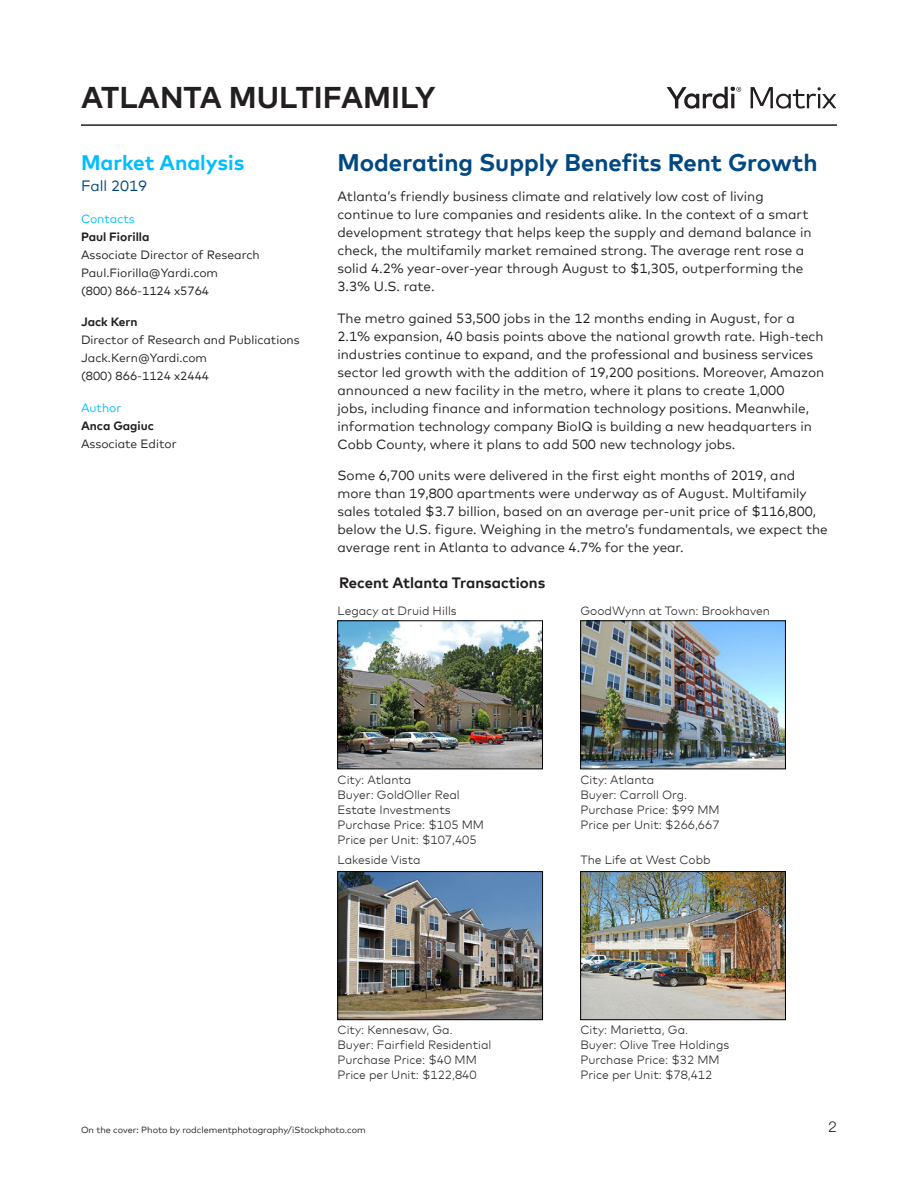
<style>
.page{position:relative;width:918px;height:1188px;background:#fff}
.page>*{position:absolute;margin:0;border:0;box-sizing:border-box;transform-origin:0 0}
.Heading_1{font:700 30px "Mark Offc Pro";color:#231f20}
.Matrix_Head{font:700 24px "Mark Offc Pro";color:#004881}
.Matrix_Body_Note{font:700 21px "Mark Offc Pro";color:#00beff}
.Matrix_Chart_Heads{font:700 15px "Mark Offc Pro";color:#231f20}
.Matrix_Body_Note-2{font:15px "Mark Offc Pro";color:#00467f}
.t1{font:300 15px "Helvetica Neue LT Std";color:#231f20}
.Matrix_Body{font:13.5px/18px "Mark Offc Pro";color:#231f20}
.t2{font:300 12px/15px "Mark Offc Pro";color:#231f20}
.Matrix_Body_Note-3{font:12px/18px "Mark Offc Pro";color:#231f20}
.Matrix_Body_Note-4{font:12px "Mark Offc Pro";color:#00bdff}
.Matrix_Body_Note-5{font:9px "Mark Offc Pro";color:#231f20}
.s1{font-weight:700}
</style>
<div class="page">
<hr style="left:81px;top:124px;width:756px;height:2px;background:#231f20">
<svg style="left:667px;top:86px;width:74px;height:23px"></svg>
<svg style="left:751px;top:87px;width:85px;height:22px"></svg>
<img style="left:582px;top:623px;width:202px;height:144px">
<div style="left:580px;top:621px;width:206px;height:148px;border:1px solid #000"></div>
<img style="left:582px;top:873px;width:202px;height:145px">
<div style="left:580px;top:871px;width:206px;height:149px;border:1px solid #000"></div>
<img style="left:340px;top:623px;width:201px;height:144px">
<div style="left:338px;top:621px;width:205px;height:148px;border:1px solid #000"></div>
<img style="left:340px;top:873px;width:201px;height:145px">
<div style="left:338px;top:871px;width:205px;height:149px;border:1px solid #000"></div>
<p class="Heading_1" style="left:81px;top:74px;width:356px">ATLANTA MULTIFAMILY</p>
<p class="Matrix_Body_Note" style="left:81px;top:147px;width:165px">Market Analysis</p>
<p class="Matrix_Body_Note-2" style="left:81px;top:175px;width:68px">Fall 2019</p>
<p class="Matrix_Body_Note-4" style="left:81px;top:209px;width:55px">Contacts</p>
<p class="Matrix_Body_Note-3" style="left:81px;top:226px;width:180px"><span class="s1">Paul Fiorilla<br></span>Associate Director of Research<br>Paul.Fiorilla@Yardi.com<br>(800) 866-1124 x5764</p>
<p class="Matrix_Body_Note-3" style="left:81px;top:312px;width:220px"><span class="s1">Jack Kern<br></span>Director of Research and Publications<br>Jack.Kern@Yardi.com<br>(800) 866-1124 x2444</p>
<p class="Matrix_Body_Note-4" style="left:81px;top:398px;width:42px">Author</p>
<p class="Matrix_Body_Note-3" style="left:81px;top:415px;width:97px"><span class="s1">Anca Gagiuc<br></span>Associate Editor</p>
<p class="Matrix_Head" style="left:338px;top:144px;width:482px">Moderating Supply Benefits Rent Growth</p>
<p class="Matrix_Body" style="left:338px;top:186px;width:476px">Atlanta’s friendly business climate and relatively low cost of living continue to lure companies and residents alike. In the context of a smart development strategy that helps keep the supply and demand balance in check, the multifamily market remained strong. The average rent rose a solid 4.2% year-over-year through August to $1,305, outperforming the 3.3% U.S. rate.</p>
<p class="Matrix_Body" style="left:338px;top:308px;width:488px">The metro gained 53,500 jobs in the 12 months ending in August, for a 2.1% expansion, 40 basis points above the national growth rate. High-tech industries continue to expand, and the professional and business services sector led growth with the addition of 19,200 positions. Moreover, Amazon announced a new facility in the metro, where it plans to create 1,000<br>jobs, including finance and information technology positions. Meanwhile, information technology company BioIQ is building a new headquarters in Cobb County, where it plans to add 500 new technology jobs.</p>
<p class="Matrix_Body" style="left:338px;top:465px;width:492px">Some 6,700 units were delivered in the first eight months of 2019, and more than 19,800 apartments were underway as of August. Multifamily sales totaled $3.7 billion, based on an average per-unit price of $116,800, below the U.S. figure. Weighing in the metro’s fundamentals, we expect the average rent in Atlanta to advance 4.7% for the year.</p>
<p class="Matrix_Chart_Heads" style="left:339px;top:571px;width:208px">Recent Atlanta Transactions</p>
<p class="t2" style="left:338px;top:602px;width:121px">Legacy at Druid Hills</p>
<p class="t2" style="left:580px;top:602px;width:191px">GoodWynn at Town: Brookhaven</p>
<p class="t2" style="left:338px;top:771px;width:148px">City: Atlanta<br>Buyer: GoldOller Real<br>Estate Investments<br>Purchase Price: $105 MM</p>
<p class="t2" style="left:338px;top:831px;width:141px">Price per Unit: $107,405</p>
<p class="t2" style="left:338px;top:852px;width:85px">Lakeside Vista</p>
<p class="t2" style="left:580px;top:771px;width:75px">City: Atlanta</p>
<p class="t2" style="left:580px;top:786px;width:141px">Buyer: Carroll Org.<br>Purchase Price: $99 MM</p>
<p class="t2" style="left:580px;top:816px;width:141px">Price per Unit: $266,667</p>
<p class="t2" style="left:580px;top:852px;width:132px">The Life at West Cobb</p>
<p class="t2" style="left:338px;top:1022px;width:155px">City: Kennesaw, Ga.<br>Buyer: Fairfield Residential<br>Purchase Price: $40 MM</p>
<p class="t2" style="left:338px;top:1067px;width:141px">Price per Unit: $122,840</p>
<p class="t2" style="left:580px;top:1022px;width:150px">City: Marietta, Ga.<br>Buyer: Olive Tree Holdings<br>Purchase Price: $32 MM</p>
<p class="t2" style="left:580px;top:1067px;width:133px">Price per Unit: $78,412</p>
<p class="Matrix_Body_Note-5" style="left:81px;top:1123px;width:286px">On the cover: Photo by rodclementphotography/iStockphoto.com</p>
<p class="t1" style="left:829px;top:1118px;width:10px">2</p>
</div>
